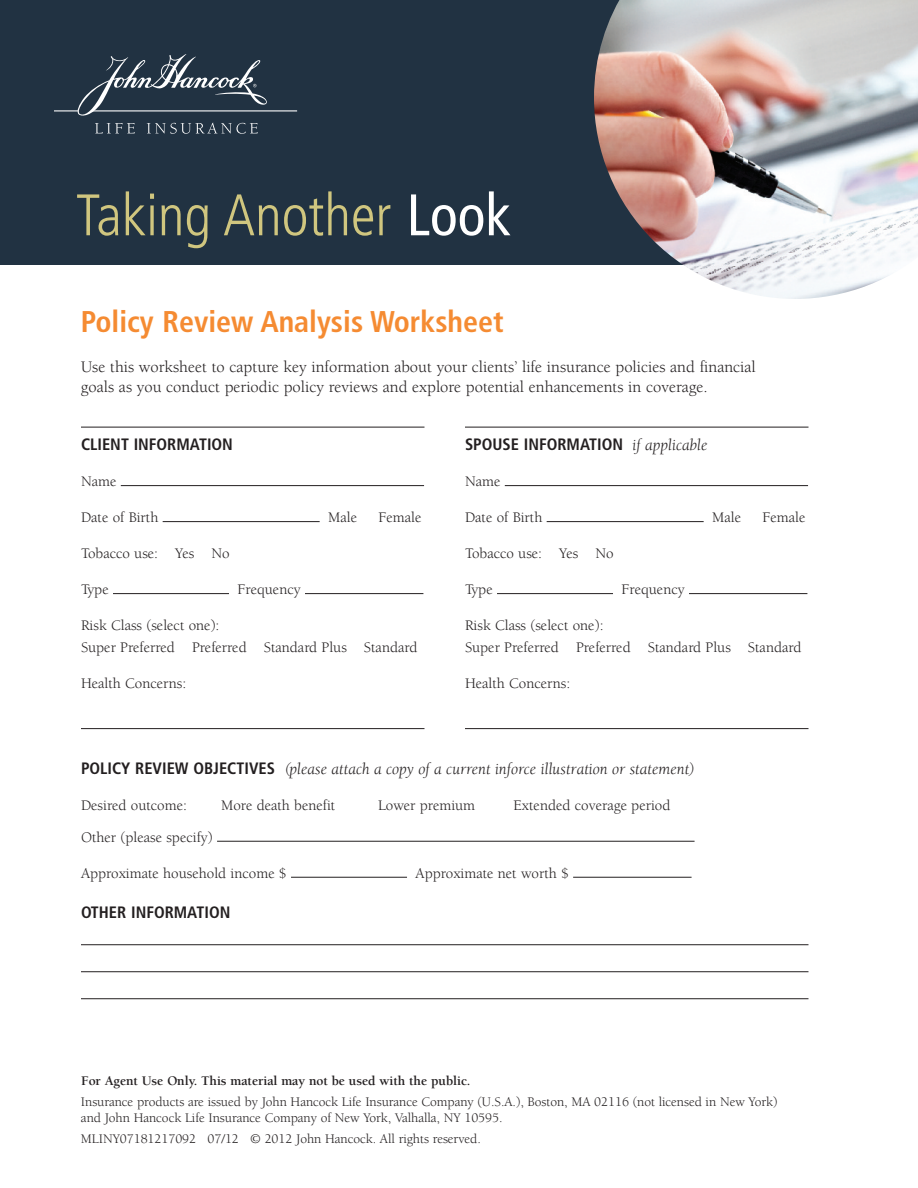
<style>
.page{position:relative;width:918px;height:1188px;background:#fff}
.page>*{position:absolute;margin:0;border:0;box-sizing:border-box;transform-origin:0 0}
.t1{font:300 condensed 58.5px "Frutiger";color:#d0c67f}
.t2{font:700 condensed 30px "Frutiger";color:#f58b32}
.t3{font:16.5px/20.2px "Berkeley";color:#231f20}
.t4{font:italic 16.5px "Berkeley";color:#231f20}
.t5{font:700 condensed 16.5px "Frutiger";color:#231f20}
.t6{font:15px/22.5px "Berkeley";color:#231f20}
.t7{font:13.5px/16.5px "Berkeley";letter-spacing:-.005em;color:#231f20}
.t8{font:700 13.5px "Berkeley";letter-spacing:-.005em;color:#231f20}
.s1{font-family:"Frutiger LT Pro";font-weight:400;color:#fff}
.s2{font-family:"Berkeley";font-weight:400;font-style:italic;font-stretch:normal}
.s3{font-family:"Frutiger";font-weight:700;font-style:normal;font-stretch:condensed}
</style>
<div class="page">
<hr style="left:81px;top:427px;width:343px;height:1px;background:#231f20">
<hr style="left:81px;top:728px;width:343px;height:1px;background:#231f20">
<hr style="left:163px;top:521px;width:157px;height:1px;background:#231f20">
<hr style="left:121px;top:485px;width:303px;height:1px;background:#231f20">
<hr style="left:113px;top:593px;width:116px;height:1px;background:#231f20">
<hr style="left:305px;top:593px;width:118px;height:1px;background:#231f20">
<hr style="left:465px;top:427px;width:343px;height:1px;background:#231f20">
<hr style="left:465px;top:728px;width:343px;height:1px;background:#231f20">
<hr style="left:547px;top:521px;width:157px;height:1px;background:#231f20">
<hr style="left:505px;top:485px;width:303px;height:1px;background:#231f20">
<hr style="left:497px;top:593px;width:116px;height:1px;background:#231f20">
<hr style="left:689px;top:593px;width:118px;height:1px;background:#231f20">
<hr style="left:81px;top:944px;width:727px;height:1px;background:#231f20">
<hr style="left:81px;top:971px;width:727px;height:1px;background:#231f20">
<hr style="left:81px;top:998px;width:727px;height:1px;background:#231f20">
<hr style="left:217px;top:841px;width:478px;height:1px;background:#231f20">
<hr style="left:291px;top:877px;width:116px;height:1px;background:#231f20">
<hr style="left:573px;top:877px;width:119px;height:1px;background:#231f20">
<div style="left:0;top:0;width:824px;height:265px;background:#213242"></div>
<svg style="left:95px;top:123px;width:40px;height:10px"></svg>
<svg style="left:147px;top:123px;width:111px;height:11px"></svg>
<hr style="left:91px;top:110px;width:206px;height:1px;background:#fff">
<svg style="left:54px;top:54px;width:216px;height:62px"></svg>
<img style="left:594px;top:0;width:324px;height:299px">
<h1 class="t1" style="left:76px;top:191px;width:436px">Taking Another <span class="s1">Look</span></h1>
<h2 class="t2" style="left:81px;top:309px;width:424px">Policy Review Analysis Worksheet</h2>
<p class="t3" style="left:81px;top:358px;width:676px">Use this worksheet to capture key information about your clients’ life insurance policies and financial goals as you conduct periodic policy reviews and explore potential enhancements in coverage.</p>
<p class="t5" style="left:81px;top:438px;width:153px">CLIENT INFORMATION</p>
<p class="t6" style="left:81px;top:471px;width:37px">Name</p>
<p class="t6" style="left:81px;top:507px;width:79px">Date of Birth</p>
<p class="t6" style="left:328px;top:507px;width:30px">Male</p>
<p class="t6" style="left:378px;top:507px;width:45px">Female</p>
<p class="t6" style="left:81px;top:543px;width:150px">Tobacco use: Yes No</p>
<p class="t6" style="left:81px;top:579px;width:29px">Type</p>
<p class="t6" style="left:238px;top:579px;width:65px">Frequency</p>
<p class="t6" style="left:81px;top:615px;width:338px">Risk Class (select one):<br>Super Preferred Preferred Standard Plus Standard</p>
<p class="t6" style="left:81px;top:674px;width:107px">Health Concerns:</p>
<p class="t5" style="left:465px;top:438px;width:244px">SPOUSE INFORMATION <span class="s2">if applicable</span></p>
<p class="t6" style="left:465px;top:471px;width:37px">Name</p>
<p class="t6" style="left:465px;top:507px;width:79px">Date of Birth</p>
<p class="t6" style="left:712px;top:507px;width:30px">Male</p>
<p class="t6" style="left:762px;top:507px;width:45px">Female</p>
<p class="t6" style="left:465px;top:543px;width:150px">Tobacco use: Yes No</p>
<p class="t6" style="left:465px;top:579px;width:29px">Type</p>
<p class="t6" style="left:622px;top:579px;width:65px">Frequency</p>
<p class="t6" style="left:465px;top:615px;width:338px">Risk Class (select one):<br>Super Preferred Preferred Standard Plus Standard</p>
<p class="t6" style="left:465px;top:674px;width:107px">Health Concerns:</p>
<p class="t4" style="left:81px;top:762px;width:615px"><span class="s3">POLICY REVIEW OBJECTIVES</span> (please attach a copy of a current inforce illustration or statement)</p>
<p class="t6" style="left:81px;top:795px;width:108px">Desired outcome:</p>
<p class="t6" style="left:221px;top:795px;width:116px">More death benefit</p>
<p class="t6" style="left:378px;top:795px;width:99px">Lower premium</p>
<p class="t6" style="left:514px;top:795px;width:158px">Extended coverage period</p>
<p class="t6" style="left:81px;top:827px;width:133px">Other (please specify)</p>
<p class="t6" style="left:81px;top:863px;width:207px">Approximate household income $</p>
<p class="t6" style="left:416px;top:863px;width:155px">Approximate net worth $</p>
<p class="t5" style="left:81px;top:906px;width:151px">OTHER INFORMATION</p>
<p class="t8" style="left:81px;top:1075px;width:391px">For Agent Use Only. This material may not be used with the public.</p>
<p class="t7" style="left:81px;top:1094px;width:698px">Insurance products are issued by John Hancock Life Insurance Company (U.S.A.), Boston, MA 02116 (not licensed in New York) and John Hancock Life Insurance Company of New York, Valhalla, NY 10595.</p>
<p class="t7" style="left:81px;top:1132px;width:401px">MLINY07181217092 07/12 © 2012 John Hancock. All rights reserved.</p>
</div>
